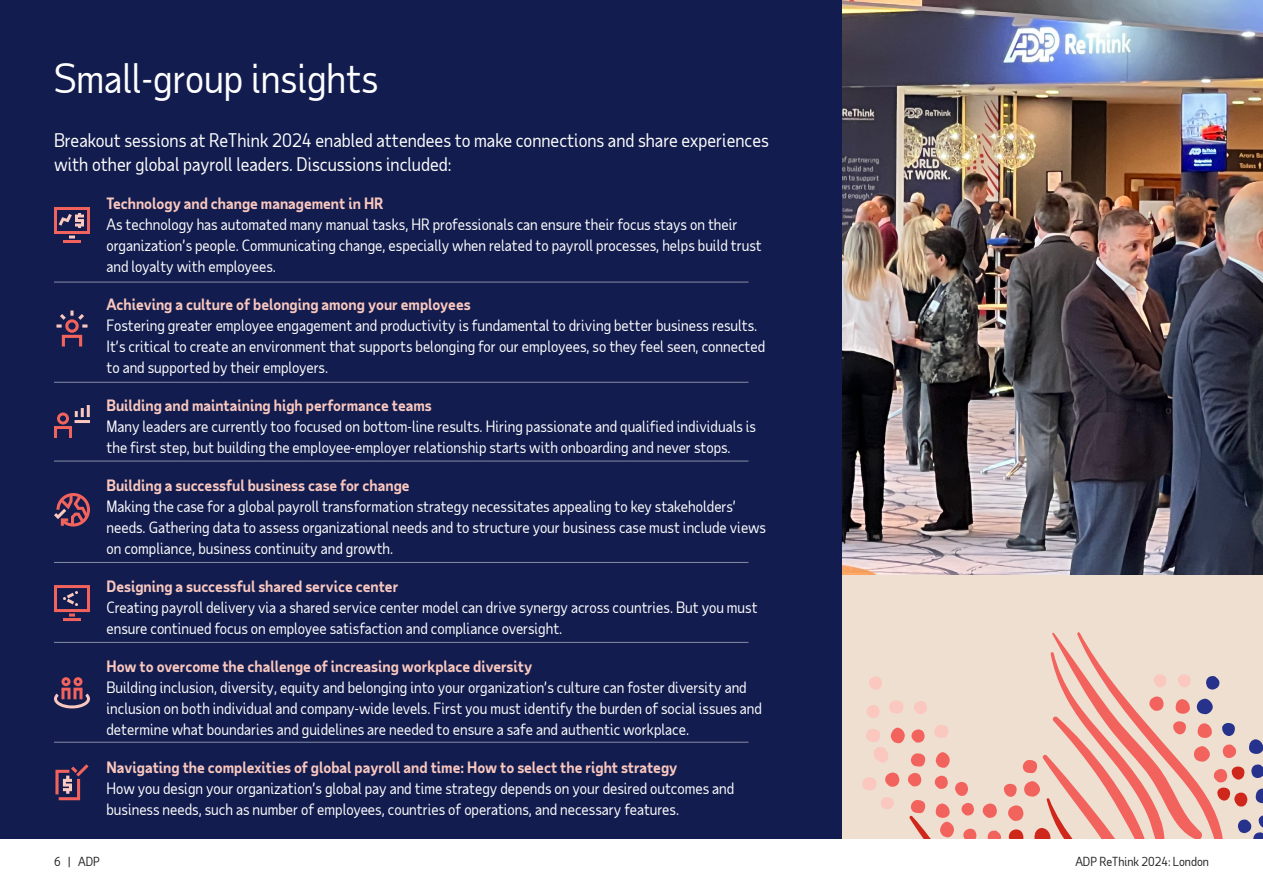
<style>
.page{position:relative;width:1263px;height:893px;background:#fff}
.page>*{position:absolute;margin:0;border:0;box-sizing:border-box;transform-origin:0 0}
.t1{font:39px "Taub Sans";color:#fff}
.t2{font:18px/24px "Taub Sans";color:#fff}
.t3{font:15px/21px "Taub Sans";color:#fff}
.t4{font:700 15px "Taub Sans";color:#fac8bf}
.t5{font:12px "Taub Sans";color:#222}
</style>
<div class="page">
<div style="left:842px;top:573px;width:421px;height:266px;background:#efdfd1"></div>
<img style="left:842px;top:0;width:421px;height:574px">
<div style="left:0;top:0;width:842px;height:839px;background:#121c4e"></div>
<svg style="left:862px;top:632px;width:401px;height:207px"></svg>
<svg style="left:56px;top:310px;width:32px;height:37px"></svg>
<svg style="left:55px;top:764px;width:34px;height:36px"></svg>
<svg style="left:54px;top:677px;width:36px;height:31px"></svg>
<svg style="left:54px;top:585px;width:36px;height:36px"></svg>
<svg style="left:54px;top:493px;width:36px;height:34px"></svg>
<svg style="left:54px;top:405px;width:36px;height:33px"></svg>
<hr style="left:75px;top:420px;width:15px;height:3px;background:#fac8bf">
<hr style="left:54px;top:282px;width:694px;height:1px;background:#fff">
<hr style="left:54px;top:382px;width:694px;height:1px;background:#fff">
<hr style="left:54px;top:461px;width:694px;height:1px;background:#fff">
<hr style="left:54px;top:562px;width:694px;height:1px;background:#fff">
<hr style="left:54px;top:642px;width:694px;height:1px;background:#fff">
<hr style="left:54px;top:742px;width:694px;height:1px;background:#fff">
<svg style="left:54px;top:207px;width:36px;height:36px"></svg>
<h1 class="t1" style="left:54px;top:54px;width:326px">Small-group insights</h1>
<p class="t2" style="left:54px;top:128px;width:716px">Breakout sessions at ReThink 2024 enabled attendees to make connections and share experiences with other global payroll leaders. Discussions included:</p>
<p class="t4" style="left:106px;top:193px;width:278px">Technology and change management in HR</p>
<p class="t3" style="left:106px;top:213px;width:657px">As technology has automated many manual tasks, HR professionals can ensure their focus stays on their organization’s people. Communicating change, especially when related to payroll processes, helps build trust and loyalty with employees.</p>
<p class="t4" style="left:106px;top:294px;width:366px">Achieving a culture of belonging among your employees</p>
<p class="t3" style="left:106px;top:314px;width:660px">Fostering greater employee engagement and productivity is fundamental to driving better business results.<br>It’s critical to create an environment that supports belonging for our employees, so they feel seen, connected to and supported by their employers.</p>
<p class="t4" style="left:106px;top:395px;width:327px">Building and maintaining high performance teams</p>
<p class="t3" style="left:106px;top:415px;width:651px">Many leaders are currently too focused on bottom-line results. Hiring passionate and qualified individuals is the first step, but building the employee-employer relationship starts with onboarding and never stops.</p>
<p class="t4" style="left:106px;top:475px;width:305px">Building a successful business case for change</p>
<p class="t3" style="left:106px;top:495px;width:661px">Making the case for a global payroll transformation strategy necessitates appealing to key stakeholders’ needs. Gathering data to assess organizational needs and to structure your business case must include views on compliance, business continuity and growth.</p>
<p class="t4" style="left:106px;top:576px;width:293px">Designing a successful shared service center</p>
<p class="t3" style="left:106px;top:596px;width:653px">Creating payroll delivery via a shared service center model can drive synergy across countries. But you must ensure continued focus on employee satisfaction and compliance oversight.</p>
<p class="t4" style="left:106px;top:656px;width:427px">How to overcome the challenge of increasing workplace diversity</p>
<p class="t3" style="left:106px;top:676px;width:657px">Building inclusion, diversity, equity and belonging into your organization’s culture can foster diversity and inclusion on both individual and company-wide levels. First you must identify the burden of social issues and determine what boundaries and guidelines are needed to ensure a safe and authentic workplace.</p>
<p class="t4" style="left:106px;top:757px;width:572px">Navigating the complexities of global payroll and time: How to select the right strategy</p>
<p class="t3" style="left:106px;top:777px;width:629px">How you design your organization’s global pay and time strategy depends on your desired outcomes and business needs, such as number of employees, countries of operations, and necessary features.</p>
<p class="t5" style="left:54px;top:854px;width:47px">6 | ADP</p>
<p class="t5" style="left:1075px;top:854px;width:135px">ADP ReThink 2024: London</p>
</div>
